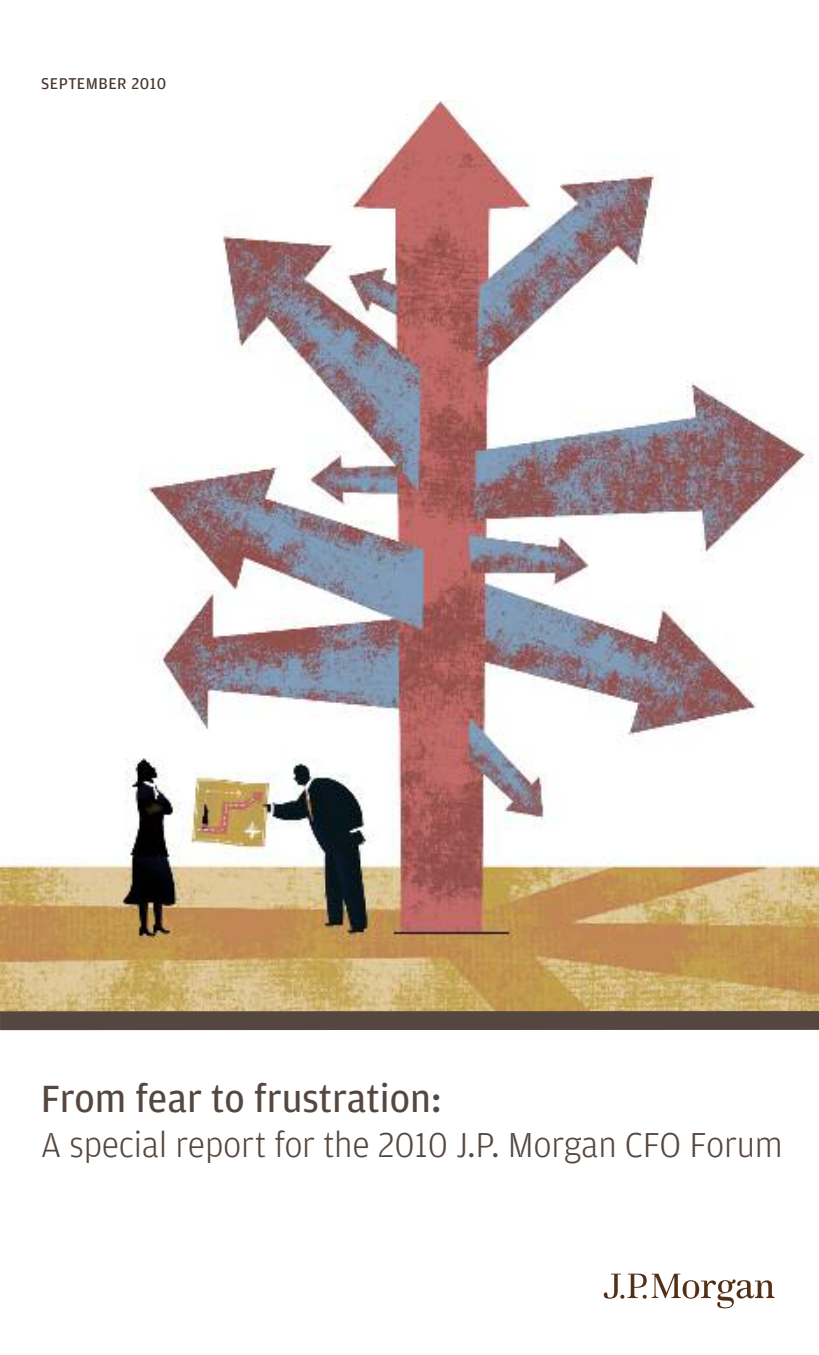
<style>
.page{position:relative;width:819px;height:1355px;background:#fff}
.page>*{position:absolute;margin:0;border:0;box-sizing:border-box;transform-origin:0 0}
.t1{font:40.25px "Amplitude";color:#54473f}
.t2{font:300 36.75px "Amplitude";letter-spacing:-.01em;color:#54473f}
.t3{font:16.62px "Amplitude";letter-spacing:.03em;color:#48362d}
</style>
<div class="page">
<img style="left:0;top:101px;width:819px;height:910px">
<svg style="left:604px;top:1273px;width:171px;height:35px"></svg>
<div style="left:0;top:1011px;width:819px;height:19px;background:#54473f"></div>
<p class="t3" style="left:41px;top:73px;width:127px">SEPTEMBER 2010</p>
<p class="t1" style="left:41px;top:1074px;width:402px">From fear to frustration:</p>
<p class="t2" style="left:41px;top:1123px;width:743px">A special report for the 2010 J.P. Morgan CFO Forum</p>
</div>
